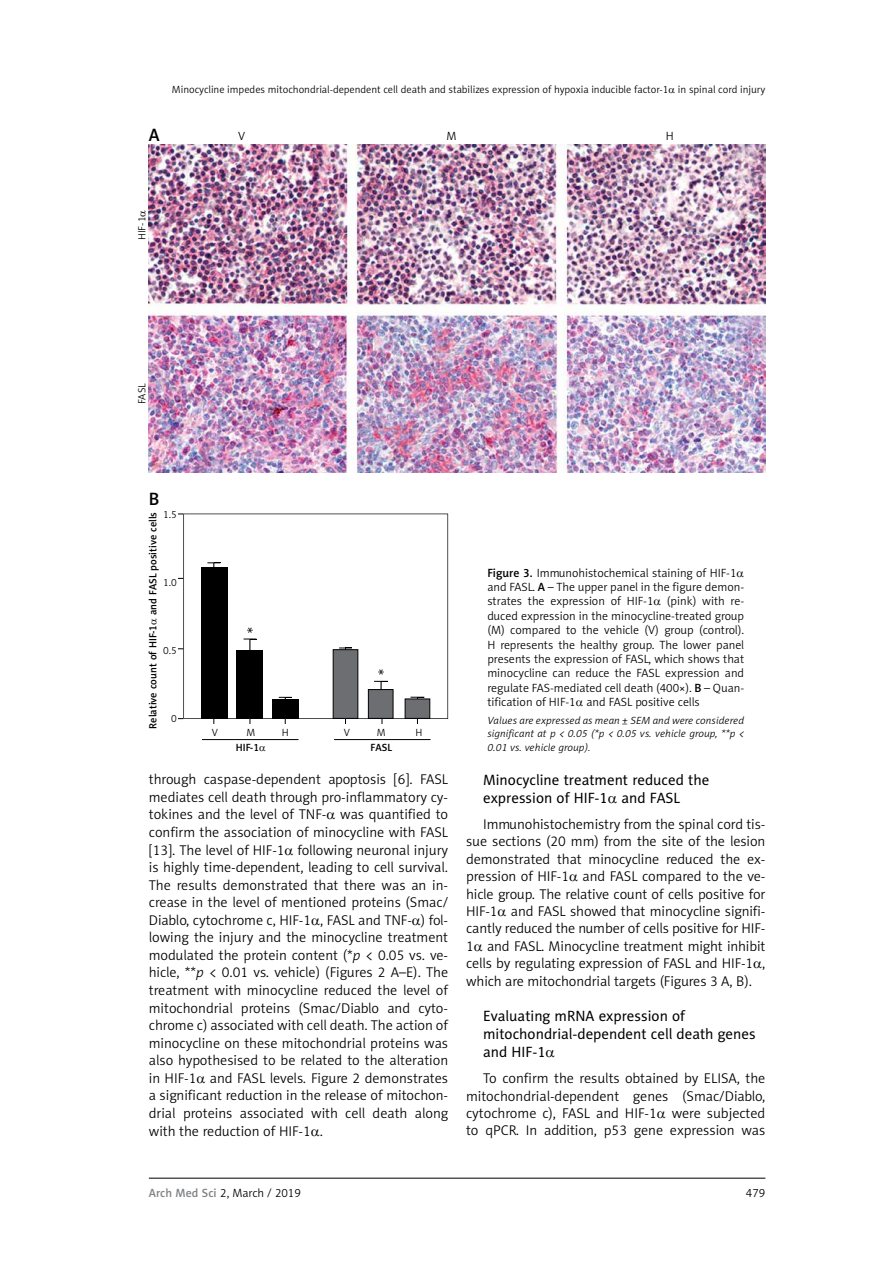
<style>
.page{position:relative;width:893px;height:1263px;background:#fff}
.page>*{position:absolute;margin:0;border:0;box-sizing:border-box;transform-origin:0 0}
.t1{font:18px "Naomi Sans EFN Medium";color:#000}
.t2{font:15px/18.1px "Naomi Sans EFN";color:#000}
.t3{font:14.25px/17.5px "Naomi Sans EFN Light";color:#000;text-align:justify}
.t4{font:12px/14.4px "Naomi Sans EFN Light";color:#000}
.t5{font:10.5px "Naomi Sans EFN Light";color:#000}
.t6{font:italic 10.5px/13.5px "Naomi Sans EFN Light";letter-spacing:.015em;color:#000;text-align:justify}
.t7{font:10.5px "Naomi Sans EFN Medium";color:#000}
.s1{font-family:"Naomi Sans EFN Medium"}
.s2{font-style:italic}
.s3{font-family:"Naomi Sans EFN Medium";color:#808285}
</style>
<div class="page">
<hr style="left:149px;top:1178px;width:616px;height:1px;background:#000">
<img style="left:149px;top:145px;width:616px;height:327px">
<svg style="left:183px;top:514px;width:265px;height:205px"></svg>
<svg style="left:378px;top:669px;width:6px;height:6px"></svg>
<svg style="left:207px;top:562px;width:13px;height:5px"></svg>
<div style="left:202px;top:567px;width:26px;height:151px;background:#000"></div>
<div style="left:333px;top:649px;width:25px;height:70px;background:#6d6e71;border:1px solid #000"></div>
<svg style="left:374px;top:681px;width:14px;height:8px"></svg>
<svg style="left:244px;top:639px;width:12px;height:11px"></svg>
<div style="left:237px;top:650px;width:26px;height:68px;background:#000"></div>
<div style="left:368px;top:689px;width:25px;height:30px;background:#6d6e71;border:1px solid #000"></div>
<div style="left:405px;top:699px;width:25px;height:20px;background:#6d6e71;border:1px solid #000"></div>
<div style="left:272px;top:699px;width:26px;height:19px;background:#000"></div>
<svg style="left:247px;top:627px;width:6px;height:6px"></svg>
<svg style="left:410px;top:697px;width:14px;height:2px"></svg>
<svg style="left:279px;top:697px;width:13px;height:2px"></svg>
<svg style="left:339px;top:648px;width:13px;height:2px"></svg>
<hr style="left:202px;top:739px;width:96px;height:1px;background:#000">
<hr style="left:334px;top:739px;width:97px;height:1px;background:#000">
<p class="t5" style="left:172px;top:83px;width:595px">Minocycline impedes mitochondrial-dependent cell death and stabilizes expression of hypoxia inducible factor-1 in spinal cord injury</p>
<p class="t1" style="left:149px;top:124px;width:12px">A</p>
<p class="t4" style="left:238px;top:129px;width:9px">V</p>
<p class="t5" style="left:136px;top:240px;width:25px;rotate:-90deg">HIF-1</p>
<p class="t4" style="left:446px;top:129px;width:12px">M</p>
<p class="t4" style="left:666px;top:129px;width:9px">H</p>
<p class="t5" style="left:136px;top:404px;width:22px;rotate:-90deg">FASL</p>
<p class="t1" style="left:149px;top:488px;width:12px">B</p>
<p class="t7" style="left:147px;top:728px;width:218px;rotate:-90deg">Relative count of HIF-1 and FASL positive cells</p>
<p class="t5" style="left:163px;top:508px;width:15px">1.5</p>
<p class="t5" style="left:163px;top:576px;width:15px">1.0</p>
<p class="t5" style="left:163px;top:644px;width:15px">0.5</p>
<p class="t5" style="left:171px;top:712px;width:7px">0</p>
<p class="t5" style="left:212px;top:726px;width:8px">V</p>
<p class="t5" style="left:246px;top:726px;width:10px">M</p>
<p class="t5" style="left:282px;top:726px;width:8px">H</p>
<p class="t5" style="left:344px;top:726px;width:8px">V</p>
<p class="t5" style="left:377px;top:726px;width:10px">M</p>
<p class="t5" style="left:415px;top:726px;width:8px">H</p>
<p class="t7" style="left:236px;top:741px;width:25px">HIF-1</p>
<p class="t7" style="left:371px;top:741px;width:23px">FASL</p>
<p class="t4" style="left:487px;top:565px;width:258px"><span class="s1">Figure 3.</span> Immunohistochemical staining of HIF-1 and FASL. <span class="s1">A</span> – The upper panel in the figure demon&shy;strates the expression of HIF-1 (pink) with re&shy;duced expression in the minocycline-treated group (M) compared to the vehicle (V) group (control).<br>H represents the healthy group. The lower panel presents the expression of FASL, which shows that minocycline can reduce the FASL expression and regulate FAS-mediated cell death (400×). <span class="s1">B</span> – Quan&shy;tification of HIF-1 and FASL positive cells</p>
<p class="t6" style="left:487px;top:714px;width:258px">Values are expressed as mean ± SEM and were considered significant at p &lt; 0.05 (*p &lt; 0.05 vs. vehicle group, **p &lt; 0.01 vs. vehicle group).</p>
<p class="t3" style="left:149px;top:771px;width:301px">through caspase-dependent apoptosis [6]. FASL mediates cell death through pro-inflammatory cy&shy;tokines and the level of TNF- was quantified to confirm the association of minocycline with FASL [13]. The level of HIF-1 following neuronal injury is highly time-dependent, leading to cell survival.<br>The results demonstrated that there was an in&shy;crease in the level of mentioned proteins (Smac/ Diablo, cytochrome c, HIF-1 , FASL and TNF- ) fol&shy;lowing the injury and the minocycline treatment modulated the protein content (*<span class="s2">p</span> &lt; 0.05 vs. ve&shy;hicle, **<span class="s2">p</span> &lt; 0.01 vs. vehicle) (Figures 2 A–E). The treatment with minocycline reduced the level of mitochondrial proteins (Smac/Diablo and cyto&shy;chrome c) associated with cell death. The action of minocycline on these mitochondrial proteins was also hypothesised to be related to the alteration in HIF-1 and FASL levels. Figure 2 demonstrates a significant reduction in the release of mitochon&shy;drial proteins associated with cell death along with the reduction of HIF-1 .</p>
<p class="t2" style="left:483px;top:770px;width:228px">Minocycline treatment reduced the expression of HIF-1 and FASL</p>
<p class="t3" style="left:466px;top:815px;width:301px;text-indent:17px">Immunohistochemistry from the spinal cord tis&shy;sue sections (20 mm) from the site of the lesion demonstrated that minocycline reduced the ex&shy;pression of HIF-1 and FASL compared to the ve&shy;hicle group. The relative count of cells positive for HIF-1 and FASL showed that minocycline signifi&shy;cantly reduced the number of cells positive for HIF-1 and FASL. Minocycline treatment might inhibit cells by regulating expression of FASL and HIF-1 , which are mitochondrial targets (Figures 3 A, B).</p>
<p class="t2" style="left:483px;top:1007px;width:274px">Evaluating mRNA expression of mitochondrial-dependent cell death genes and HIF-1</p>
<p class="t3" style="left:466px;top:1070px;width:301px;text-indent:17px">To confirm the results obtained by ELISA, the mitochondrial-dependent genes (Smac/Diablo, cytochrome c), FASL and HIF-1 were subjected to qPCR. In addition, p53 gene expression was</p>
<p class="t4" style="left:149px;top:1186px;width:154px"><span class="s3">Arch Med Sci</span> 2, March / 2019</p>
<p class="t4" style="left:746px;top:1186px;width:21px">479</p>
</div>
